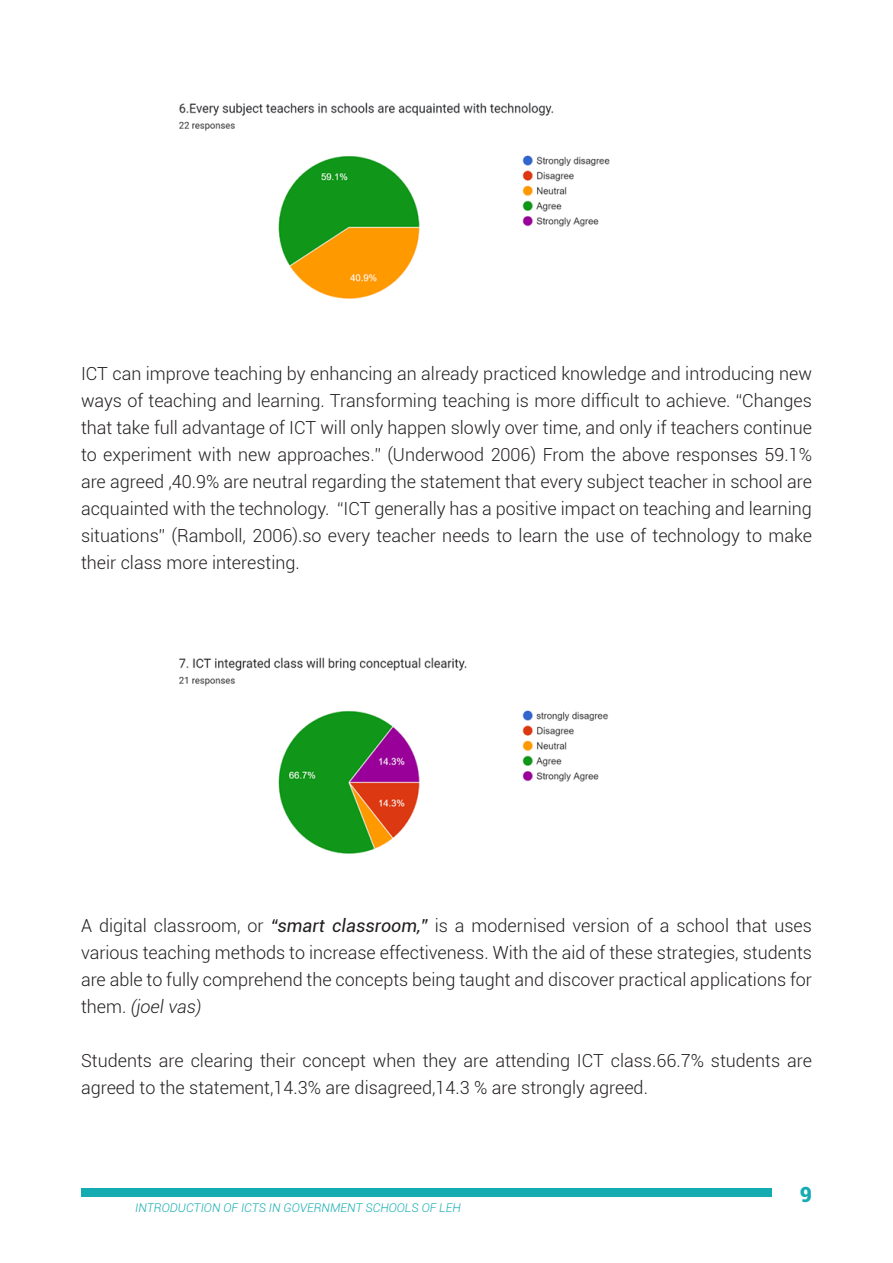
<style>
.page{position:relative;width:893px;height:1263px;background:#fff}
.page>*{position:absolute;margin:0;border:0;box-sizing:border-box;transform-origin:0 0}
.t1{font:900 21px "Roboto";color:#15acb1}
.Bodycopy{font:300 18px/27px "Roboto";color:#231f20;text-align:justify}
.t2{font:italic 300 12px "Roboto";color:#15acb1}
.s1{font-weight:400;font-style:italic}
.s2{font-style:italic}
</style>
<div class="page">
<div style="left:81px;top:1188px;width:690px;height:8px;background:#15acb1"></div>
<img style="left:179px;top:102px;width:431px;height:197px">
<img style="left:179px;top:657px;width:429px;height:197px">
<p class="Bodycopy" style="left:81px;top:359px;width:732px">ICT can improve teaching by enhancing an already practiced knowledge and introducing new ways of teaching and learning. Transforming teaching is more difficult to achieve. “Changes that take full advantage of ICT will only happen slowly over time, and only if teachers continue to experiment with new approaches.” (Underwood 2006) From the above responses 59.1% are agreed ,40.9% are neutral regarding the statement that every subject teacher in school are acquainted with the technology. “ICT generally has a positive impact on teaching and learning situations” (Ramboll, 2006).so every teacher needs to learn the use of technology to make their class more interesting.</p>
<p class="Bodycopy" style="left:81px;top:911px;width:732px">A digital classroom, or <span class="s1">“smart classroom,”</span> is a modernised version of a school that uses various teaching methods to increase effectiveness. With the aid of these strategies, students are able to fully comprehend the concepts being taught and discover practical applications for them. <span class="s2">(joel vas)</span></p>
<p class="Bodycopy" style="left:81px;top:1046px;width:732px">Students are clearing their concept when they are attending ICT class.66.7% students are agreed to the statement,14.3% are disagreed,14.3 % are strongly agreed.</p>
<p class="t2" style="left:135px;top:1200px;width:327px">INTRODUCTION OF ICTS IN GOVERNMENT SCHOOLS OF LEH</p>
<p class="t1" style="left:800px;top:1179px;width:14px">9</p>
</div>
